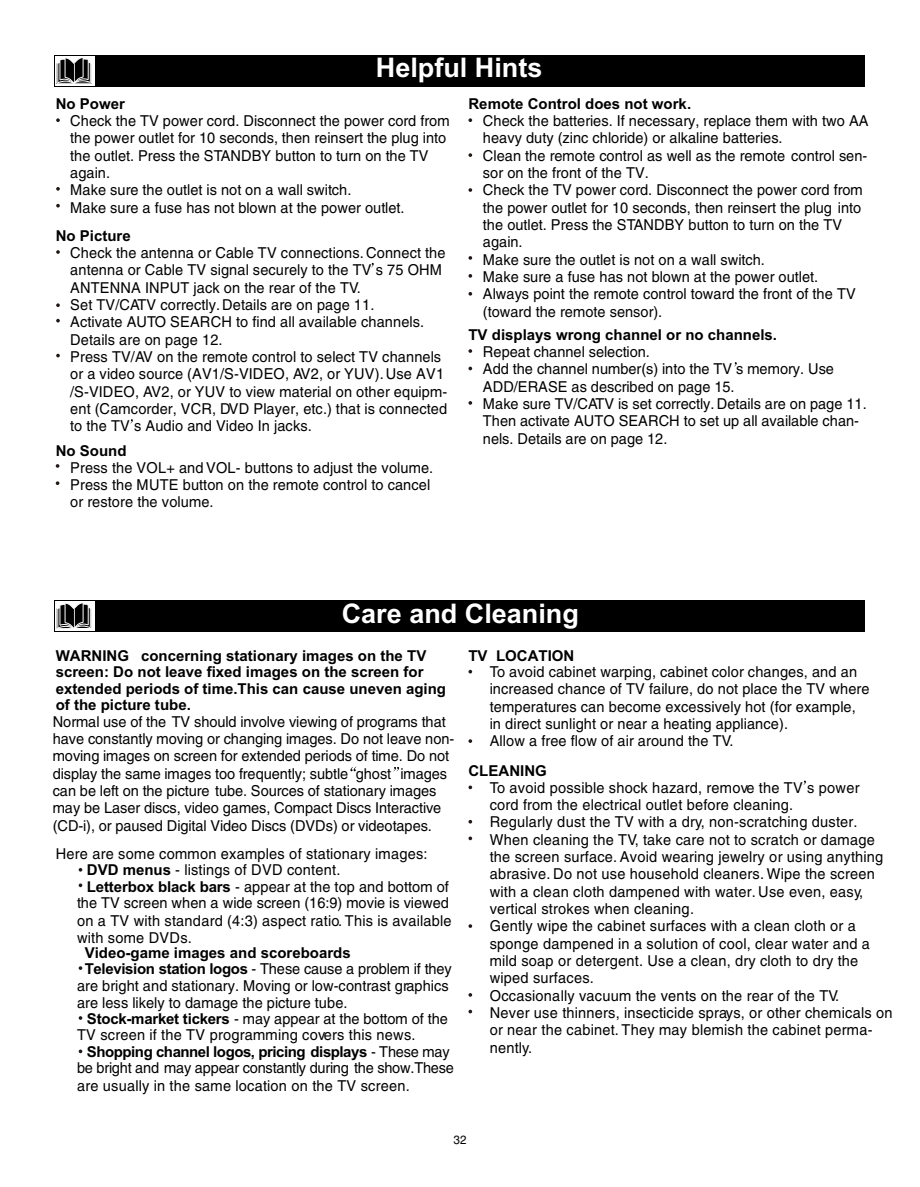
<style>
.page{position:relative;width:920px;height:1187px;background:#fff}
.page>*{position:absolute;margin:0;border:0;box-sizing:border-box;transform-origin:0 0}
.t1{font:700 27px "Helvetica";color:#fff}
.t2{font:15px/17.4px "Helvetica";letter-spacing:-.01em;color:#000}
.t3{font:700 15px/16.6px "Helvetica";color:#000}
.t4{font:15px/17px "Helvetica";letter-spacing:-.03em;color:#000}
.t5{font:12px "Helvetica";color:#000}
.s1{font-weight:700}
</style>
<div class="page">
<div style="left:54px;top:55px;width:810px;height:32px;background:#000"></div>
<div style="left:55px;top:56px;width:39px;height:30px;background:#fff"></div>
<div style="left:75px;top:63px;width:17px;height:20px;border:1px solid #fff"></div>
<div style="left:56px;top:63px;width:17px;height:20px;border:1px solid #fff"></div>
<svg style="left:57px;top:57px;width:34px;height:27px"></svg>
<div style="left:54px;top:600px;width:810px;height:32px;background:#000"></div>
<div style="left:55px;top:601px;width:39px;height:30px;background:#fff"></div>
<div style="left:75px;top:608px;width:17px;height:20px;border:1px solid #fff"></div>
<div style="left:56px;top:608px;width:17px;height:20px;border:1px solid #fff"></div>
<svg style="left:57px;top:602px;width:34px;height:27px"></svg>
<svg style="left:393px;top:767px;width:6px;height:4px"></svg>
<svg style="left:350px;top:767px;width:6px;height:4px"></svg>
<svg style="left:79px;top:966px;width:3px;height:4px"></svg>
<svg style="left:79px;top:1049px;width:3px;height:4px"></svg>
<svg style="left:79px;top:883px;width:3px;height:4px"></svg>
<svg style="left:56px;top:464px;width:3px;height:4px"></svg>
<svg style="left:56px;top:481px;width:3px;height:4px"></svg>
<svg style="left:56px;top:118px;width:4px;height:4px"></svg>
<svg style="left:56px;top:187px;width:4px;height:4px"></svg>
<svg style="left:56px;top:204px;width:4px;height:3px"></svg>
<svg style="left:56px;top:250px;width:4px;height:4px"></svg>
<svg style="left:56px;top:303px;width:4px;height:4px"></svg>
<svg style="left:56px;top:319px;width:4px;height:3px"></svg>
<svg style="left:56px;top:354px;width:4px;height:3px"></svg>
<svg style="left:468px;top:118px;width:4px;height:4px"></svg>
<svg style="left:468px;top:153px;width:4px;height:4px"></svg>
<svg style="left:468px;top:188px;width:4px;height:4px"></svg>
<svg style="left:468px;top:256px;width:4px;height:4px"></svg>
<svg style="left:468px;top:274px;width:4px;height:4px"></svg>
<svg style="left:468px;top:292px;width:4px;height:4px"></svg>
<svg style="left:468px;top:349px;width:4px;height:4px"></svg>
<svg style="left:468px;top:366px;width:4px;height:4px"></svg>
<svg style="left:468px;top:401px;width:4px;height:4px"></svg>
<svg style="left:468px;top:670px;width:4px;height:3px"></svg>
<svg style="left:468px;top:739px;width:4px;height:4px"></svg>
<svg style="left:468px;top:785px;width:4px;height:4px"></svg>
<svg style="left:468px;top:820px;width:4px;height:3px"></svg>
<svg style="left:468px;top:836px;width:4px;height:4px"></svg>
<svg style="left:468px;top:924px;width:4px;height:4px"></svg>
<svg style="left:468px;top:1009px;width:4px;height:4px"></svg>
<h1 class="t1" style="left:376px;top:57px;width:168px">Helpful Hints</h1>
<p class="t3" style="left:56px;top:97px;width:71px">No Power</p>
<p class="t2" style="left:70px;top:113px;width:381px">Check the TV power cord. Disconnect the power cord from the power outlet for 10 seconds, then reinsert the plug into the outlet. Press the STANDBY button to turn on the TV again.<br>Make sure the outlet is not on a wall switch.<br>Make sure a fuse has not blown at the power outlet.</p>
<p class="t3" style="left:56px;top:229px;width:77px">No Picture</p>
<p class="t2" style="left:70px;top:245px;width:379px">Check the antenna or Cable TV connections. Connect the antenna or Cable TV signal securely to the TV s 75 OHM ANTENNA INPUT jack on the rear of the TV.<br>Set TV/CATV correctly. Details are on page 11.<br>Activate AUTO SEARCH to find all available channels.<br>Details are on page 12.<br>Press TV/AV on the remote control to select TV channels or a video source (AV1/S-VIDEO, AV2, or YUV). Use AV1 /S-VIDEO, AV2, or YUV to view material on other equipm&shy;ent (Camcorder, VCR, DVD Player, etc.) that is connected to the TV s Audio and Video In jacks.</p>
<p class="t3" style="left:56px;top:444px;width:72px">No Sound</p>
<p class="t2" style="left:70px;top:459px;width:365px">Press the VOL+ and VOL- buttons to adjust the volume.<br>Press the MUTE button on the remote control to cancel or restore the volume.</p>
<p class="t3" style="left:468px;top:97px;width:224px">Remote Control does not work.</p>
<p class="t2" style="left:483px;top:113px;width:387px">Check the batteries. If necessary, replace them with two AA heavy duty (zinc chloride) or alkaline batteries.<br>Clean the remote control as well as the remote control sen&shy;sor on the front of the TV.<br>Check the TV power cord. Disconnect the power cord from the power outlet for 10 seconds, then reinsert the plug into the outlet. Press the STANDBY button to turn on the TV again.<br>Make sure the outlet is not on a wall switch.<br>Make sure a fuse has not blown at the power outlet.<br>Always point the remote control toward the front of the TV (toward the remote sensor).</p>
<p class="t3" style="left:468px;top:328px;width:310px">TV displays wrong channel or no channels.</p>
<p class="t2" style="left:483px;top:344px;width:385px">Repeat channel selection.<br>Add the channel number(s) into the TV s memory. Use ADD/ERASE as described on page 15.<br>Make sure TV/CATV is set correctly. Details are on page 11.<br>Then activate AUTO SEARCH to set up all available chan&shy;nels. Details are on page 12.</p>
<h1 class="t1" style="left:342px;top:603px;width:239px">Care and Cleaning</h1>
<p class="t3" style="left:56px;top:648px;width:392px">WARNING concerning stationary images on the TV screen: Do not leave fixed images on the screen for extended periods of time.This can cause uneven aging of the picture tube.</p>
<p class="t2" style="left:53px;top:713px;width:403px">Normal use of the TV should involve viewing of programs that have constantly moving or changing images. Do not leave non&shy;moving images on screen for extended periods of time. Do not display the same images too frequently; subtle ghost images can be left on the picture tube. Sources of stationary images may be Laser discs, video games, Compact Discs Interactive (CD-i), or paused Digital Video Discs (DVDs) or videotapes.</p>
<p class="t2" style="left:56px;top:845px;width:373px">Here are some common examples of stationary images:</p>
<p class="t2" style="left:87px;top:862px;width:255px"><span class="s1">DVD menus</span> - listings of DVD content.</p>
<p class="t2" style="left:87px;top:878px;width:364px"><span class="s1">Letterbox black bars</span> - appear at the top and bottom of</p>
<p class="t2" style="left:77px;top:895px;width:374px">the TV screen when a wide screen (16:9) movie is viewed</p>
<p class="t2" style="left:77px;top:912px;width:376px">on a TV with standard (4:3) aspect ratio. This is available</p>
<p class="t2" style="left:77px;top:930px;width:117px">with some DVDs.</p>
<p class="t3" style="left:85px;top:945px;width:268px">Video-game images and scoreboards</p>
<p class="t2" style="left:85px;top:961px;width:369px"><span class="s1">Television station logos</span> - These cause a problem if they</p>
<p class="t2" style="left:77px;top:977px;width:373px">are bright and stationary. Moving or low-contrast graphics</p>
<p class="t2" style="left:77px;top:995px;width:272px">are less likely to damage the picture tube.</p>
<p class="t2" style="left:77px;top:1011px;width:372px;line-height:16.5px;text-indent:10px"><span class="s1">Stock-market tickers</span> - may appear at the bottom of the<br>TV screen if the TV programming covers this news.</p>
<p class="t4" style="left:77px;top:1044px;width:379px;text-indent:10px"><span class="s1">Shopping channel logos, pricing displays</span> - These may be bright and may appear constantly during the show.These are usually in the same location on the TV screen.</p>
<p class="t3" style="left:468px;top:648px;width:107px">TV LOCATION</p>
<p class="t2" style="left:489px;top:664px;width:381px">To avoid cabinet warping, cabinet color changes, and an increased chance of TV failure, do not place the TV where temperatures can become excessively hot (for example, in direct sunlight or near a heating appliance).<br>Allow a free flow of air around the TV.</p>
<p class="t3" style="left:468px;top:764px;width:80px">CLEANING</p>
<p class="t2" style="left:489px;top:779px;width:404px">To avoid possible shock hazard, remove the TV s power cord from the electrical outlet before cleaning.<br>Regularly dust the TV with a dry, non-scratching duster.<br>When cleaning the TV, take care not to scratch or damage the screen surface. Avoid wearing jewelry or using anything abrasive. Do not use household cleaners. Wipe the screen with a clean cloth dampened with water. Use even, easy, vertical strokes when cleaning.<br>Gently wipe the cabinet surfaces with a clean cloth or a sponge dampened in a solution of cool, clear water and a mild soap or detergent. Use a clean, dry cloth to dry the wiped surfaces.<br>Occasionally vacuum the vents on the rear of the TV.<br>Never use thinners, insecticide sprays, or other chemicals on or near the cabinet. They may blemish the cabinet perma&shy;nently.</p>
<p class="t5" style="left:453px;top:1134px;width:15px">32</p>
</div>
